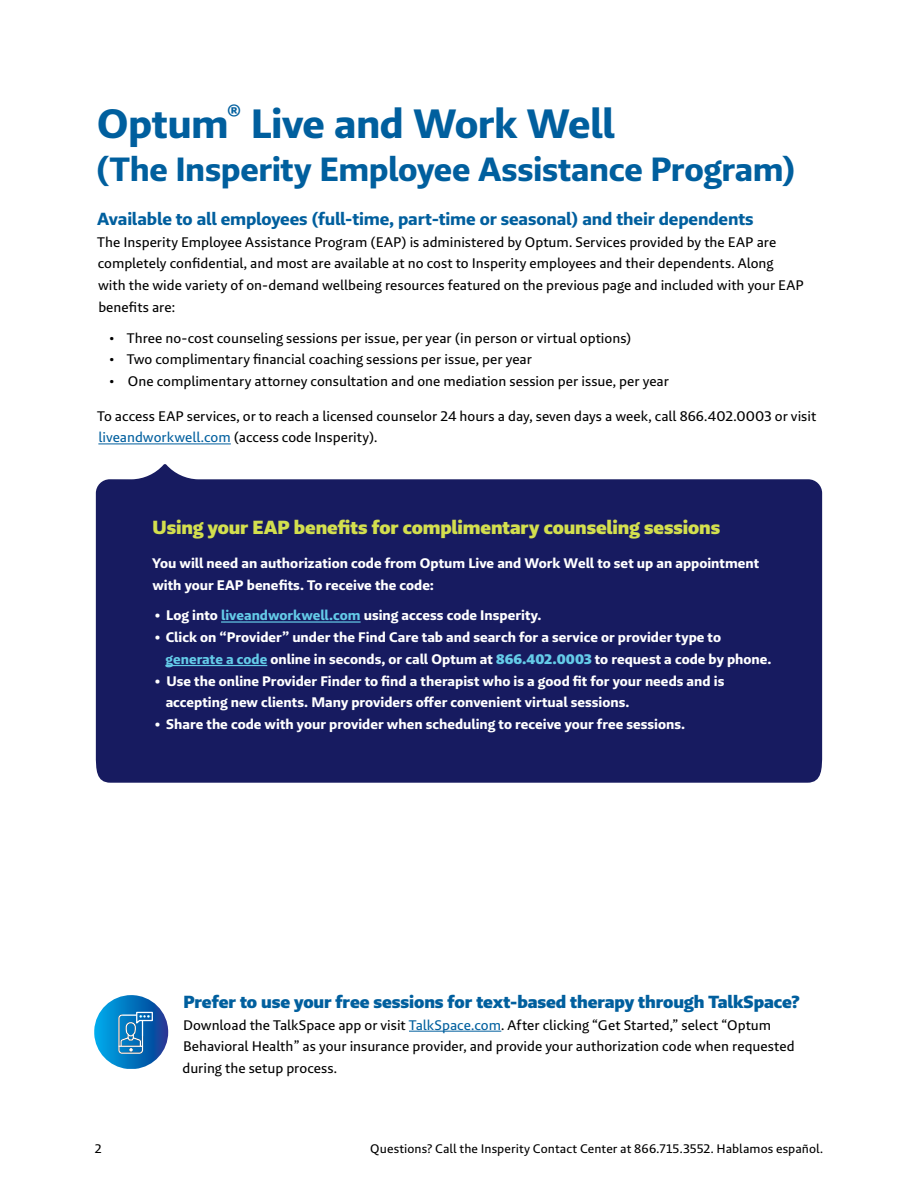
<style>
.page{position:relative;width:918px;height:1188px;background:#fff}
.page>*{position:absolute;margin:0;border:0;box-sizing:border-box;transform-origin:0 0}
.t1{font:42px "Brando Sans Bold LF";letter-spacing:-.015em;color:#005f9e}
.t2{font:34.5px "Brando Sans Bold LF";letter-spacing:-.01em;color:#005f9e}
.t3{font:19.5px "Brando Sans Black LF";letter-spacing:-.005em;color:#d3df4e}
.t4{font:18px "Brando Sans Bold LF";letter-spacing:-.01em;color:#005f9e}
.t5{font:18px "Brando Sans Black LF";letter-spacing:-.005em;color:#005f9e}
.t6{font:14.25px/21.8px "Brando Sans Text LF";color:#000}
.t7{font:14.25px/21.8px "Brando Sans Bold LF";color:#fff}
.t8{font:12.75px "Brando Sans Text LF";letter-spacing:.005em;color:#000}
.s1{color:#005f9e}
.s2{color:#64cbe8}
.s3{font-family:"Brando Sans Black LF";color:#64cbe8}
</style>
<div class="page">
<hr style="left:98px;top:443px;width:133px;height:1px;background:#005f9e">
<hr style="left:409px;top:1031px;width:92px;height:1px;background:#005f9e">
<div style="left:96px;top:464px;width:726px;height:319px;background:#171b60"></div>
<hr style="left:221px;top:621px;width:140px;height:2px;background:#64cbe8">
<hr style="left:166px;top:665px;width:101px;height:1px;background:#64cbe8">
<svg style="left:94px;top:995px;width:74px;height:74px"></svg>
<h1 class="t1" style="left:97px;top:97px;width:519px">Optum<sup>®</sup> Live and Work Well</h1>
<h2 class="t2" style="left:96px;top:148px;width:701px">(The Insperity Employee Assistance Program)</h2>
<p class="t4" style="left:97px;top:207px;width:658px">Available to all employees (full-time, part-time or seasonal) and their dependents</p>
<p class="t6" style="left:97px;top:231px;width:708px">The Insperity Employee Assistance Program (EAP) is administered by Optum. Services provided by the EAP are completely confidential, and most are available at no cost to Insperity employees and their dependents. Along with the wide variety of on-demand wellbeing resources featured on the previous page and included with your EAP benefits are:</p>
<p class="t6" style="left:110px;top:327px;width:523px">• Three no-cost counseling sessions per issue, per year (in person or virtual options)</p>
<p class="t6" style="left:110px;top:348px;width:424px">• Two complimentary financial coaching sessions per issue, per year</p>
<p class="t6" style="left:110px;top:370px;width:561px">• One complimentary attorney consultation and one mediation session per issue, per year</p>
<p class="t6" style="left:97px;top:405px;width:721px">To access EAP services, or to reach a licensed counselor 24 hours a day, seven days a week, call 866.402.0003 or visit <span class="s1">liveandworkwell.com</span> (access code Insperity).</p>
<h3 class="t3" style="left:153px;top:515px;width:569px">Using your EAP benefits for complimentary counseling sessions</h3>
<p class="t7" style="left:152px;top:552px;width:609px">You will need an authorization code from Optum Live and Work Well to set up an appointment with your EAP benefits. To receive the code:</p>
<p class="t7" style="left:155px;top:605px;width:388px">• Log into <span class="s2">liveandworkwell.com</span> using access code Insperity.</p>
<p class="t7" style="left:166px;top:626px;width:607px;text-indent:-11px">• Click on “Provider” under the Find Care tab and search for a service or provider type to <span class="s2">generate a code</span> online in seconds, or call Optum at <span class="s3">866.402.0003</span> to request a code by phone.</p>
<p class="t7" style="left:166px;top:670px;width:560px;text-indent:-11px">• Use the online Provider Finder to find a therapist who is a good fit for your needs and is accepting new clients. Many providers offer convenient virtual sessions.</p>
<p class="t7" style="left:155px;top:713px;width:532px">• Share the code with your provider when scheduling to receive your free sessions.</p>
<p class="t5" style="left:183px;top:990px;width:618px">Prefer to use your free sessions for text-based therapy through TalkSpace?</p>
<p class="t6" style="left:183px;top:1014px;width:614px">Download the TalkSpace app or visit <span class="s1">TalkSpace.com</span>. After clicking “Get Started,” select “Optum<br>Behavioral Health” as your insurance provider, and provide your authorization code when requested during the setup process.</p>
<p class="t8" style="left:95px;top:1141px;width:8px">2</p>
<p class="t8" style="left:370px;top:1141px;width:454px">Questions? Call the Insperity Contact Center at 866.715.3552. Hablamos español.</p>
</div>
